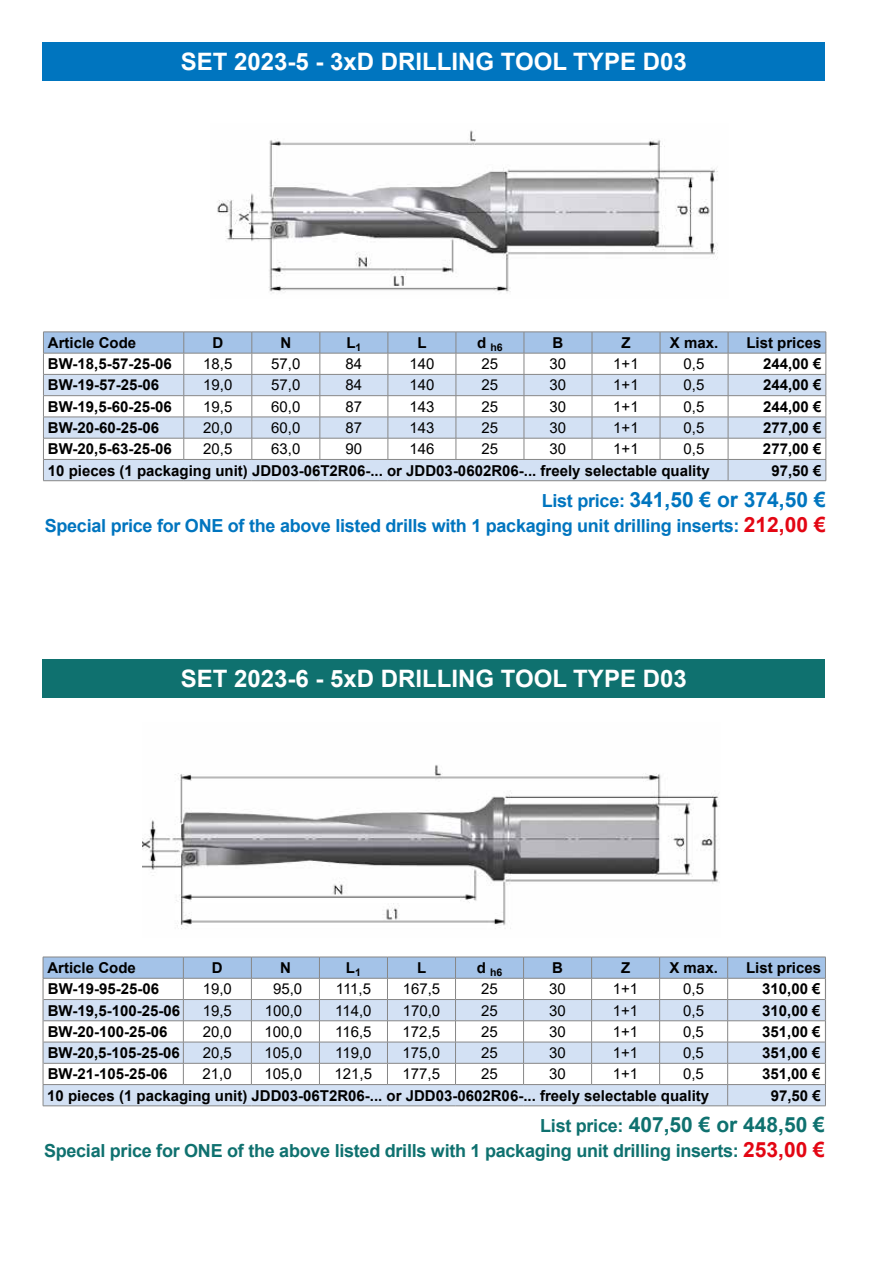
<style>
.page{position:relative;width:893px;height:1263px;background:#fff}
.page>*{position:absolute;margin:0;border:0;box-sizing:border-box;transform-origin:0 0}
.t1{font:700 24px "Arial";color:#fff}
.t2{font:700 21px "Arial";color:#0075bf}
.t3{font:700 21px "Arial";color:#0f716f}
.t4{font:700 18px "Arial";letter-spacing:-.015em;color:#0075bf}
.t5{font:700 18px "Arial";letter-spacing:-.015em;color:#0f716f}
.t6{font:700 15px "Arial";color:#000}
.t7{font:15px "Arial";color:#000}
.t8{font:700 10.5px "Arial";color:#000}
.s1{font-size:18px}
.s2{font-size:21px;color:#e30613}
</style>
<div class="page">
<img style="left:217px;top:130px;width:501px;height:163px">
<img style="left:142px;top:765px;width:578px;height:164px">
<div style="left:43px;top:43px;width:782px;height:38px;background:#0075bf"></div>
<div style="left:43px;top:659px;width:782px;height:38px;background:#0f716f"></div>
<svg style="left:43px;top:332px;width:784px;height:148px"></svg>
<hr style="left:43px;top:480px;width:141px;height:1px;background:#878787">
<hr style="left:184px;top:480px;width:68px;height:1px;background:#878787">
<hr style="left:252px;top:480px;width:68px;height:1px;background:#878787">
<hr style="left:320px;top:480px;width:68px;height:1px;background:#878787">
<hr style="left:388px;top:480px;width:68px;height:1px;background:#878787">
<hr style="left:456px;top:480px;width:68px;height:1px;background:#878787">
<hr style="left:524px;top:480px;width:68px;height:1px;background:#878787">
<hr style="left:592px;top:480px;width:68px;height:1px;background:#878787">
<hr style="left:660px;top:480px;width:68px;height:1px;background:#878787">
<hr style="left:728px;top:480px;width:98px;height:1px;background:#878787">
<svg style="left:43px;top:957px;width:783px;height:149px"></svg>
<h1 class="t1" style="left:181px;top:45px;width:507px">SET 2023-5 - 3xD DRILLING TOOL TYPE D03</h1>
<p class="t6" style="left:48px;top:332px;width:90px">Article Code</p>
<p class="t6" style="left:212px;top:332px;width:12px">D</p>
<p class="t6" style="left:280px;top:332px;width:12px">N</p>
<p class="t6" style="left:346px;top:332px;width:17px">L<sub>1</sub></p>
<p class="t6" style="left:417px;top:332px;width:11px">L</p>
<p class="t8" style="left:477px;top:340px;width:27px"><sup>d</sup> h6</p>
<p class="t6" style="left:553px;top:332px;width:12px">B</p>
<p class="t6" style="left:621px;top:332px;width:11px">Z</p>
<p class="t6" style="left:670px;top:332px;width:50px">X max.</p>
<p class="t6" style="left:746px;top:332px;width:77px">List prices</p>
<p class="t6" style="left:48px;top:353px;width:125px">BW-18,5-57-25-06</p>
<p class="t7" style="left:203px;top:354px;width:31px">18,5</p>
<p class="t7" style="left:271px;top:354px;width:31px">57,0</p>
<p class="t7" style="left:345px;top:354px;width:18px">84</p>
<p class="t7" style="left:409px;top:354px;width:27px">140</p>
<p class="t7" style="left:482px;top:354px;width:18px">25</p>
<p class="t7" style="left:550px;top:354px;width:18px">30</p>
<p class="t7" style="left:613px;top:354px;width:27px">1+1</p>
<p class="t7" style="left:684px;top:354px;width:22px">0,5</p>
<p class="t6" style="left:763px;top:353px;width:60px">244,00 €</p>
<p class="t6" style="left:48px;top:375px;width:113px">BW-19-57-25-06</p>
<p class="t7" style="left:203px;top:375px;width:31px">19,0</p>
<p class="t7" style="left:271px;top:375px;width:31px">57,0</p>
<p class="t7" style="left:345px;top:375px;width:18px">84</p>
<p class="t7" style="left:409px;top:375px;width:27px">140</p>
<p class="t7" style="left:482px;top:375px;width:18px">25</p>
<p class="t7" style="left:550px;top:375px;width:18px">30</p>
<p class="t7" style="left:613px;top:375px;width:27px">1+1</p>
<p class="t7" style="left:684px;top:375px;width:22px">0,5</p>
<p class="t6" style="left:763px;top:375px;width:60px">244,00 €</p>
<p class="t6" style="left:48px;top:396px;width:125px">BW-19,5-60-25-06</p>
<p class="t7" style="left:203px;top:396px;width:31px">19,5</p>
<p class="t7" style="left:271px;top:396px;width:31px">60,0</p>
<p class="t7" style="left:345px;top:396px;width:18px">87</p>
<p class="t7" style="left:409px;top:396px;width:27px">143</p>
<p class="t7" style="left:482px;top:396px;width:18px">25</p>
<p class="t7" style="left:550px;top:396px;width:18px">30</p>
<p class="t7" style="left:613px;top:396px;width:27px">1+1</p>
<p class="t7" style="left:684px;top:396px;width:22px">0,5</p>
<p class="t6" style="left:763px;top:396px;width:60px">244,00 €</p>
<p class="t6" style="left:48px;top:417px;width:113px">BW-20-60-25-06</p>
<p class="t7" style="left:203px;top:417px;width:31px">20,0</p>
<p class="t7" style="left:271px;top:417px;width:31px">60,0</p>
<p class="t7" style="left:345px;top:417px;width:18px">87</p>
<p class="t7" style="left:409px;top:417px;width:27px">143</p>
<p class="t7" style="left:482px;top:417px;width:18px">25</p>
<p class="t7" style="left:550px;top:417px;width:18px">30</p>
<p class="t7" style="left:613px;top:417px;width:27px">1+1</p>
<p class="t7" style="left:684px;top:417px;width:22px">0,5</p>
<p class="t6" style="left:763px;top:417px;width:60px">277,00 €</p>
<p class="t6" style="left:48px;top:438px;width:125px">BW-20,5-63-25-06</p>
<p class="t7" style="left:203px;top:439px;width:31px">20,5</p>
<p class="t7" style="left:271px;top:439px;width:31px">63,0</p>
<p class="t7" style="left:345px;top:439px;width:18px">90</p>
<p class="t7" style="left:409px;top:439px;width:27px">146</p>
<p class="t7" style="left:482px;top:439px;width:18px">25</p>
<p class="t7" style="left:550px;top:439px;width:18px">30</p>
<p class="t7" style="left:613px;top:439px;width:27px">1+1</p>
<p class="t7" style="left:684px;top:439px;width:22px">0,5</p>
<p class="t6" style="left:763px;top:438px;width:60px">277,00 €</p>
<p class="t6" style="left:48px;top:460px;width:663px">10 pieces (1 packaging unit) JDD03-06T2R06-... or JDD03-0602R06-... freely selectable quality</p>
<p class="t6" style="left:771px;top:460px;width:52px">97,50 €</p>
<h2 class="t2" style="left:542px;top:485px;width:285px"><span class="s1">List price:</span> 341,50 € or 374,50 €</h2>
<p class="t4" style="left:45px;top:513px;width:782px">Special price for ONE of the above listed drills with 1 packaging unit drilling inserts: <span class="s2">212,00 €</span></p>
<h1 class="t1" style="left:181px;top:662px;width:507px">SET 2023-6 - 5xD DRILLING TOOL TYPE D03</h1>
<p class="t6" style="left:47px;top:957px;width:90px">Article Code</p>
<p class="t6" style="left:212px;top:957px;width:12px">D</p>
<p class="t6" style="left:280px;top:957px;width:12px">N</p>
<p class="t6" style="left:346px;top:957px;width:17px">L<sub>1</sub></p>
<p class="t6" style="left:417px;top:957px;width:11px">L</p>
<p class="t8" style="left:477px;top:965px;width:27px"><sup>d</sup> h6</p>
<p class="t6" style="left:552px;top:957px;width:12px">B</p>
<p class="t6" style="left:621px;top:957px;width:11px">Z</p>
<p class="t6" style="left:669px;top:957px;width:50px">X max.</p>
<p class="t6" style="left:746px;top:957px;width:77px">List prices</p>
<p class="t6" style="left:48px;top:978px;width:113px">BW-19-95-25-06</p>
<p class="t7" style="left:203px;top:979px;width:31px">19,0</p>
<p class="t7" style="left:273px;top:979px;width:31px">95,0</p>
<p class="t7" style="left:336px;top:979px;width:37px">111,5</p>
<p class="t7" style="left:403px;top:979px;width:39px">167,5</p>
<p class="t7" style="left:481px;top:979px;width:18px">25</p>
<p class="t7" style="left:549px;top:979px;width:18px">30</p>
<p class="t7" style="left:613px;top:979px;width:27px">1+1</p>
<p class="t7" style="left:683px;top:979px;width:22px">0,5</p>
<p class="t6" style="left:762px;top:978px;width:60px">310,00 €</p>
<p class="t6" style="left:48px;top:1000px;width:134px">BW-19,5-100-25-06</p>
<p class="t7" style="left:203px;top:1000px;width:31px">19,5</p>
<p class="t7" style="left:265px;top:1000px;width:39px">100,0</p>
<p class="t7" style="left:335px;top:1000px;width:38px">114,0</p>
<p class="t7" style="left:403px;top:1000px;width:39px">170,0</p>
<p class="t7" style="left:481px;top:1000px;width:18px">25</p>
<p class="t7" style="left:549px;top:1000px;width:18px">30</p>
<p class="t7" style="left:613px;top:1000px;width:27px">1+1</p>
<p class="t7" style="left:683px;top:1000px;width:22px">0,5</p>
<p class="t6" style="left:762px;top:1000px;width:60px">310,00 €</p>
<p class="t6" style="left:48px;top:1021px;width:121px">BW-20-100-25-06</p>
<p class="t7" style="left:203px;top:1021px;width:31px">20,0</p>
<p class="t7" style="left:265px;top:1021px;width:39px">100,0</p>
<p class="t7" style="left:335px;top:1021px;width:38px">116,5</p>
<p class="t7" style="left:403px;top:1021px;width:39px">172,5</p>
<p class="t7" style="left:481px;top:1021px;width:18px">25</p>
<p class="t7" style="left:549px;top:1021px;width:18px">30</p>
<p class="t7" style="left:613px;top:1021px;width:27px">1+1</p>
<p class="t7" style="left:683px;top:1021px;width:22px">0,5</p>
<p class="t6" style="left:762px;top:1021px;width:60px">351,00 €</p>
<p class="t6" style="left:48px;top:1042px;width:134px">BW-20,5-105-25-06</p>
<p class="t7" style="left:203px;top:1042px;width:31px">20,5</p>
<p class="t7" style="left:265px;top:1042px;width:39px">105,0</p>
<p class="t7" style="left:335px;top:1042px;width:38px">119,0</p>
<p class="t7" style="left:403px;top:1042px;width:39px">175,0</p>
<p class="t7" style="left:481px;top:1042px;width:18px">25</p>
<p class="t7" style="left:549px;top:1042px;width:18px">30</p>
<p class="t7" style="left:613px;top:1042px;width:27px">1+1</p>
<p class="t7" style="left:683px;top:1042px;width:22px">0,5</p>
<p class="t6" style="left:762px;top:1042px;width:60px">351,00 €</p>
<p class="t6" style="left:48px;top:1063px;width:121px">BW-21-105-25-06</p>
<p class="t7" style="left:203px;top:1064px;width:31px">21,0</p>
<p class="t7" style="left:265px;top:1064px;width:39px">105,0</p>
<p class="t7" style="left:334px;top:1064px;width:39px">121,5</p>
<p class="t7" style="left:403px;top:1064px;width:39px">177,5</p>
<p class="t7" style="left:481px;top:1064px;width:18px">25</p>
<p class="t7" style="left:549px;top:1064px;width:18px">30</p>
<p class="t7" style="left:613px;top:1064px;width:27px">1+1</p>
<p class="t7" style="left:683px;top:1064px;width:22px">0,5</p>
<p class="t6" style="left:762px;top:1063px;width:60px">351,00 €</p>
<p class="t6" style="left:47px;top:1085px;width:663px">10 pieces (1 packaging unit) JDD03-06T2R06-... or JDD03-0602R06-... freely selectable quality</p>
<p class="t6" style="left:771px;top:1085px;width:52px">97,50 €</p>
<h2 class="t3" style="left:540px;top:1110px;width:286px"><span class="s1">List price:</span> 407,50 € or 448,50 €</h2>
<p class="t5" style="left:44px;top:1138px;width:782px">Special price for ONE of the above listed drills with 1 packaging unit drilling inserts: <span class="s2">253,00 €</span></p>
</div>
